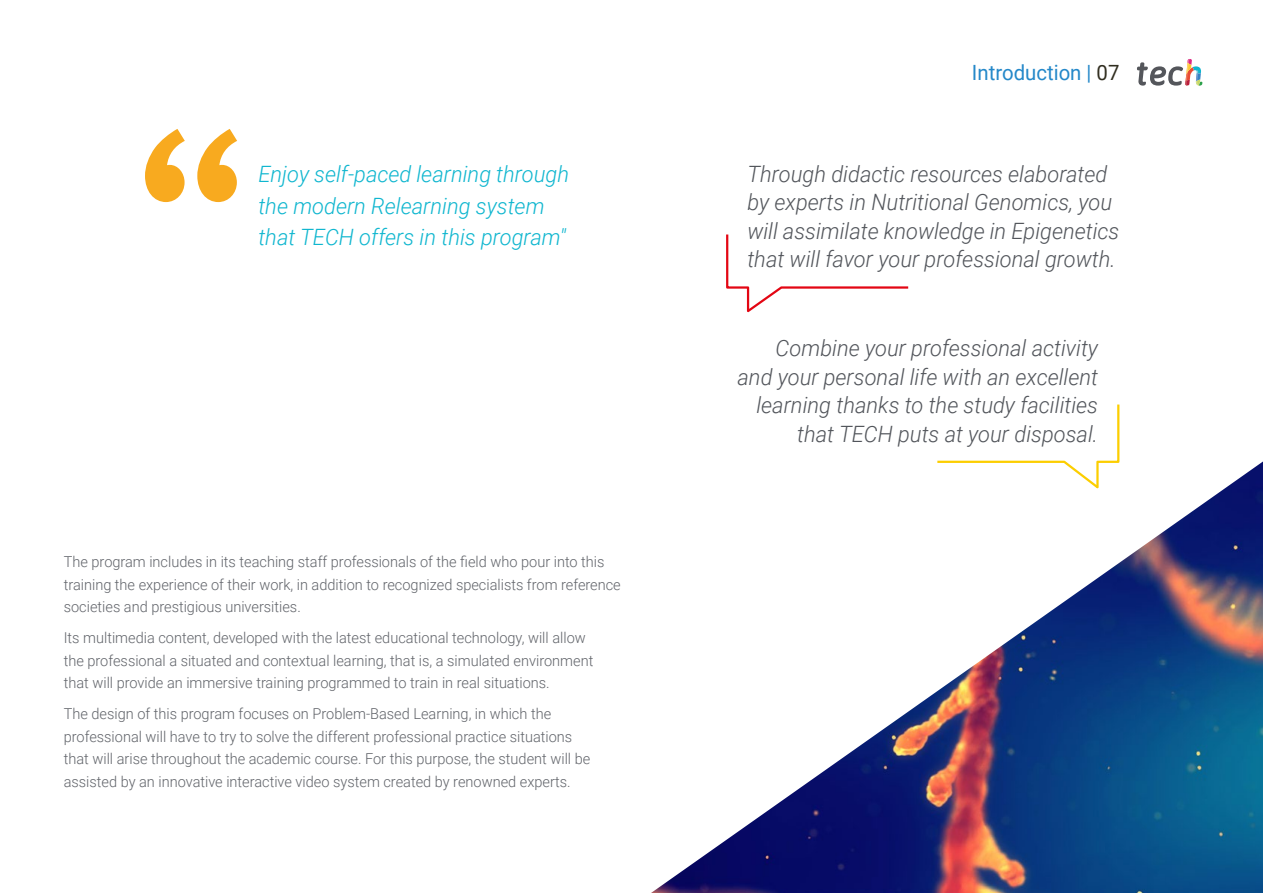
<style>
.page{position:relative;width:1263px;height:893px;background:#fff}
.page>*{position:absolute;margin:0;border:0;box-sizing:border-box;transform-origin:0 0}
.t1{font:italic 300 22.5px/28.5px "Roboto";color:#52555b;text-align:right}
.t2{font:italic 300 22.5px/31.5px "Roboto";color:#0fb6cf}
.t3{font:21px "Roboto";color:#2488c9}
.t4{font:300 15px/22.5px "Roboto";color:#61646a}
.s1{color:#312e20}
</style>
<div class="page">
<svg style="left:145px;top:129px;width:92px;height:73px"></svg>
<img style="left:651px;top:461px;width:612px;height:432px">
<svg style="left:1137px;top:59px;width:65px;height:27px"></svg>
<svg style="left:935px;top:404px;width:185px;height:88px"></svg>
<svg style="left:726px;top:234px;width:183px;height:79px"></svg>
<h1 class="t2" style="left:258px;top:157px;width:312px">Enjoy self-paced learning through the modern Relearning system that TECH offers in this program"</h1>
<p class="t4" style="left:64px;top:550px;width:558px">The program includes in its teaching staff professionals of the field who pour into this training the experience of their work, in addition to recognized specialists from reference societies and prestigious universities.</p>
<p class="t4" style="left:64px;top:626px;width:531px">Its multimedia content, developed with the latest educational technology, will allow the professional a situated and contextual learning, that is, a simulated environment that will provide an immersive training programmed to train in real situations.</p>
<p class="t4" style="left:64px;top:702px;width:528px">The design of this program focuses on Problem-Based Learning, in which the professional will have to try to solve the different professional practice situations that will arise throughout the academic course. For this purpose, the student will be assisted by an innovative interactive video system created by renowned experts.</p>
<h2 class="t3" style="left:972px;top:57px;width:149px">Introduction | <span class="s1">07</span></h2>
<h1 class="t1" style="left:747px;top:159px;width:374px;text-align:left">Through didactic resources elaborated by experts in Nutritional Genomics, you will assimilate knowledge in Epigenetics that will favor your professional growth.</h1>
<h1 class="t1" style="left:737px;top:333px;width:362px">Combine your professional activity and your personal life with an excellent learning thanks to the study facilities that TECH puts at your disposal.</h1>
</div>
